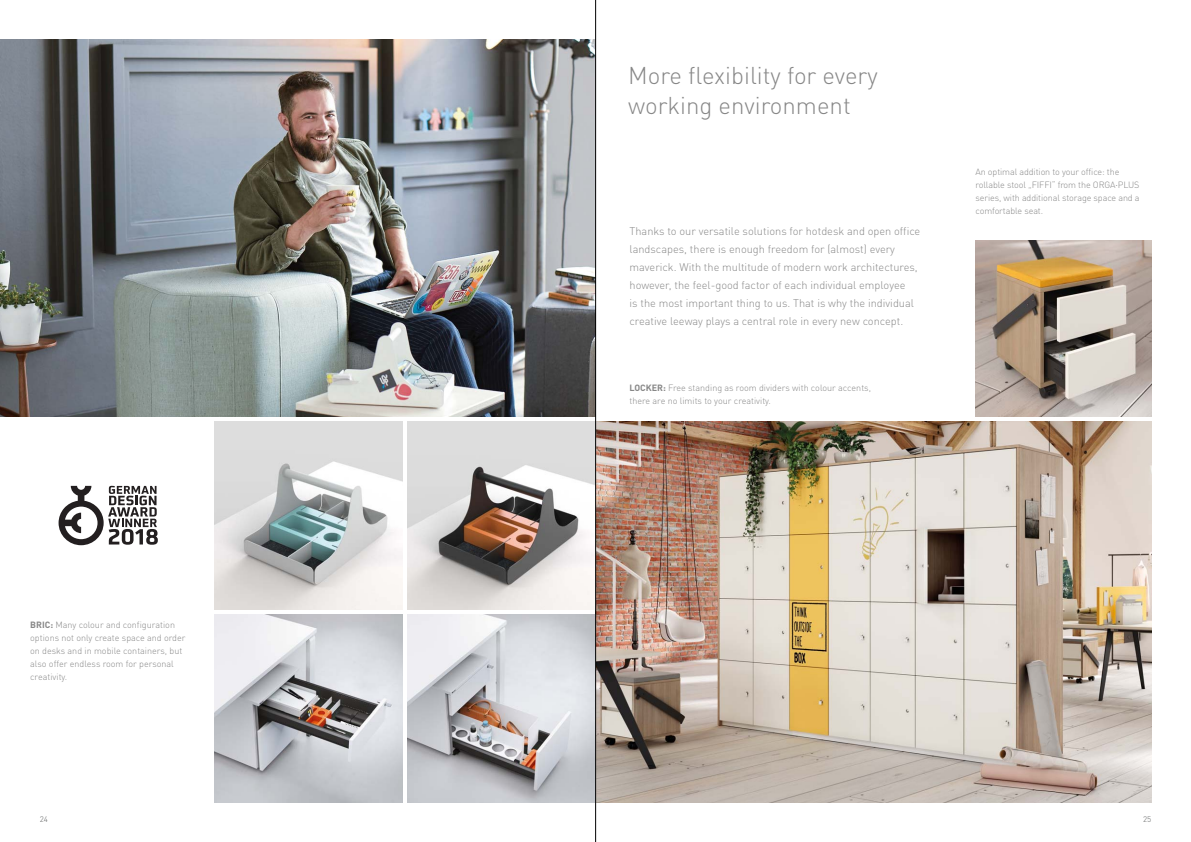
<style>
.page{position:relative;width:1191px;height:842px;background:#fff}
.page>*{position:absolute;margin:0;border:0;box-sizing:border-box;transform-origin:0 0}
.t1{font:300 24px/30px "DINOT";color:#878787}
.t2{font:300 11px/18px "DINOT";color:#878787}
.t3{font:300 9px/13px "DINOT";color:#878787}
.t4{font:300 8px "DINOT";color:#616363}
.s1{font-weight:700}
.s2{font-weight:400}
</style>
<div class="page">
<img style="left:596px;top:422px;width:555px;height:380px">
<img style="left:0;top:40px;width:595px;height:377px">
<img style="left:215px;top:422px;width:187px;height:187px">
<img style="left:215px;top:615px;width:187px;height:187px">
<img style="left:408px;top:422px;width:187px;height:187px">
<img style="left:408px;top:615px;width:187px;height:187px">
<svg style="left:59px;top:486px;width:99px;height:59px"></svg>
<img style="left:975px;top:241px;width:176px;height:176px">
<hr style="left:595px;top:0;width:1px;height:842px;background:#000">
<p class="t3" style="left:30px;top:619px;width:157px"><span class="s1">BRIC:</span> Many colour and configuration options not only create space and order on desks and in mobile containers, but also offer endless room for personal creativity.</p>
<h1 class="t1" style="left:628px;top:63px;width:251px">More flexibility for every working environment</h1>
<p class="t2" style="left:629px;top:224px;width:292px">Thanks to our versatile solutions for hotdesk and open office landscapes, there is enough freedom for (almost) every maverick. With the multitude of modern work architectures, however, the feel-good factor of each individual employee<br>is the most important thing to us. That is why the individual creative leeway plays a central role in every new concept.</p>
<p class="t3" style="left:629px;top:382px;width:243px"><span class="s1">LOCKER:</span> Free standing as room dividers with colour accents, there are no limits to your creativity.</p>
<p class="t3" style="left:975px;top:166px;width:166px">An optimal addition to your office: the rollable stool „FIFFI“ from the ORGA<span class="s2">·</span>PLUS series, with additional storage space and a comfortable seat.</p>
<p class="t4" style="left:40px;top:816px;width:10px">24</p>
<p class="t4" style="left:1143px;top:816px;width:10px">25</p>
</div>
